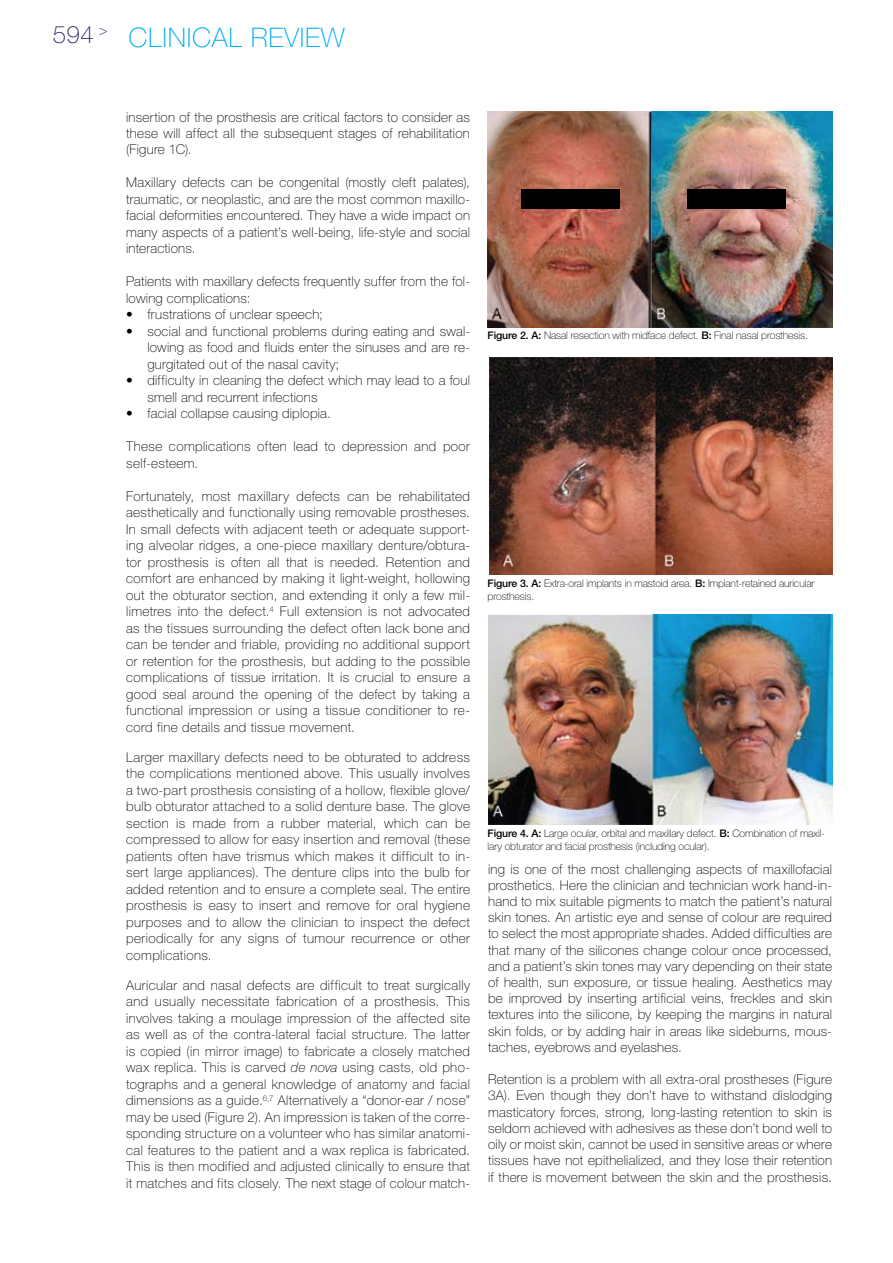
<style>
.page{position:relative;width:893px;height:1263px;background:#fff}
.page>*{position:absolute;margin:0;border:0;box-sizing:border-box;transform-origin:0 0}
.t1{font:100 27px "Helvetica Neue LT Std";letter-spacing:.025em;color:#00aeef}
.t2{font:100 13.5px/16.5px "Helvetica Neue LT Std";letter-spacing:.02em;color:#000;text-align:justify}
.t3{font:100 10.5px/12.6px "Helvetica Neue LT Std";letter-spacing:-.01em;color:#000}
.s1{font-size:24px;color:#221d67}
.s2{font-style:italic}
.s3{font-weight:500}
</style>
<div class="page">
<img style="left:488px;top:112px;width:344px;height:215px">
<img style="left:489px;top:357px;width:343px;height:218px">
<img style="left:488px;top:614px;width:344px;height:210px">
<div style="left:521px;top:189px;width:98px;height:20px;background:#000"></div>
<div style="left:688px;top:189px;width:98px;height:20px;background:#000"></div>
<h1 class="t1" style="left:53px;top:22px;width:294px"><span class="s1">594</span> <sup>&gt;</sup> clinical review</h1>
<p class="t2" style="left:126px;top:109px;width:345px">insertion of the prosthesis are critical factors to consider as these will affect all the subsequent stages of rehabilitation (Figure 1C).</p>
<p class="t2" style="left:126px;top:174px;width:345px">Maxillary defects can be congenital (mostly cleft palates), traumatic, or neoplastic, and are the most common maxillo&shy;facial deformities encountered. They have a wide impact on many aspects of a patient’s well-being, life-style and social interactions.</p>
<p class="t2" style="left:126px;top:273px;width:345px">Patients with maxillary defects frequently suffer from the fol&shy;lowing complications:</p>
<p class="t2" style="left:126px;top:306px;width:198px">• frustrations of unclear speech;</p>
<p class="t2" style="left:147px;top:322px;width:324px;text-indent:-21px">• social and functional problems during eating and swal&shy;lowing as food and fluids enter the sinuses and are re&shy;gurgitated out of the nasal cavity;</p>
<p class="t2" style="left:147px;top:372px;width:324px;text-indent:-21px">• difficulty in cleaning the defect which may lead to a foul smell and recurrent infections</p>
<p class="t2" style="left:126px;top:405px;width:206px">• facial collapse causing diplopia.</p>
<p class="t2" style="left:126px;top:438px;width:346px">These complications often lead to depression and poor self-esteem.</p>
<p class="t2" style="left:126px;top:487px;width:345px">Fortunately, most maxillary defects can be rehabilitated aesthetically and functionally using removable prostheses.<br>In small defects with adjacent teeth or adequate support&shy;ing alveolar ridges, a one-piece maxillary denture/obtura&shy;tor prosthesis is often all that is needed. Retention and comfort are enhanced by making it light-weight, hollowing out the obturator section, and extending it only a few mil&shy;limetres into the defect.<sup>4</sup> Full extension is not advocated as the tissues surrounding the defect often lack bone and can be tender and friable, providing no additional support or retention for the prosthesis, but adding to the possible complications of tissue irritation. It is crucial to ensure a good seal around the opening of the defect by taking a functional impression or using a tissue conditioner to re&shy;cord fine details and tissue movement.</p>
<p class="t2" style="left:126px;top:748px;width:346px">Larger maxillary defects need to be obturated to address the complications mentioned above. This usually involves a two-part prosthesis consisting of a hollow, flexible glove/ bulb obturator attached to a solid denture base. The glove section is made from a rubber material, which can be compressed to allow for easy insertion and removal (these patients often have trismus which makes it difficult to in&shy;sert large appliances). The denture clips into the bulb for added retention and to ensure a complete seal. The entire prosthesis is easy to insert and remove for oral hygiene purposes and to allow the clinician to inspect the defect periodically for any signs of tumour recurrence or other complications.</p>
<p class="t2" style="left:126px;top:976px;width:346px">Auricular and nasal defects are difficult to treat surgically and usually necessitate fabrication of a prosthesis. This involves taking a moulage impression of the affected site as well as of the contra-lateral facial structure. The latter is copied (in mirror image) to fabricate a closely matched wax replica. This is carved <span class="s2">de nova</span> using casts, old pho&shy;tographs and a general knowledge of anatomy and facial dimensions as a guide.<sup>6,7</sup> Alternatively a “donor-ear / nose” may be used (Figure 2). An impression is taken of the corre&shy;sponding structure on a volunteer who has similar anatomi&shy;cal features to the patient and a wax replica is fabricated.<br>This is then modified and adjusted clinically to ensure that it matches and fits closely. The next stage of colour match-</p>
<p class="t3" style="left:488px;top:329px;width:322px"><span class="s3">Figure 2. A:</span> Nasal resection with midface defect. <span class="s3">B:</span> Final nasal prosthesis.</p>
<p class="t3" style="left:488px;top:577px;width:328px"><span class="s3">Figure 3. A:</span> Extra-oral implants in mastoid area. <span class="s3">B:</span> Implant-retained auricular prosthesis.</p>
<p class="t3" style="left:488px;top:827px;width:339px"><span class="s3">Figure 4. A:</span> Large ocular, orbital and maxillary defect. <span class="s3">B:</span> Combination of maxil&shy;lary obturator and facial prosthesis (including ocular).</p>
<p class="t2" style="left:488px;top:861px;width:346px">ing is one of the most challenging aspects of maxillofacial prosthetics. Here the clinician and technician work hand-in&shy;hand to mix suitable pigments to match the patient’s natural skin tones. An artistic eye and sense of colour are required to select the most appropriate shades. Added difficulties are that many of the silicones change colour once processed, and a patient’s skin tones may vary depending on their state of health, sun exposure, or tissue healing. Aesthetics may be improved by inserting artificial veins, freckles and skin textures into the silicone, by keeping the margins in natural skin folds, or by adding hair in areas like sideburns, mous&shy;taches, eyebrows and eyelashes.</p>
<p class="t2" style="left:488px;top:1071px;width:345px">Retention is a problem with all extra-oral prostheses (Figure 3A). Even though they don’t have to withstand dislodging masticatory forces, strong, long-lasting retention to skin is seldom achieved with adhesives as these don’t bond well to oily or moist skin, cannot be used in sensitive areas or where tissues have not epithelialized, and they lose their retention if there is movement between the skin and the prosthesis.</p>
</div>
